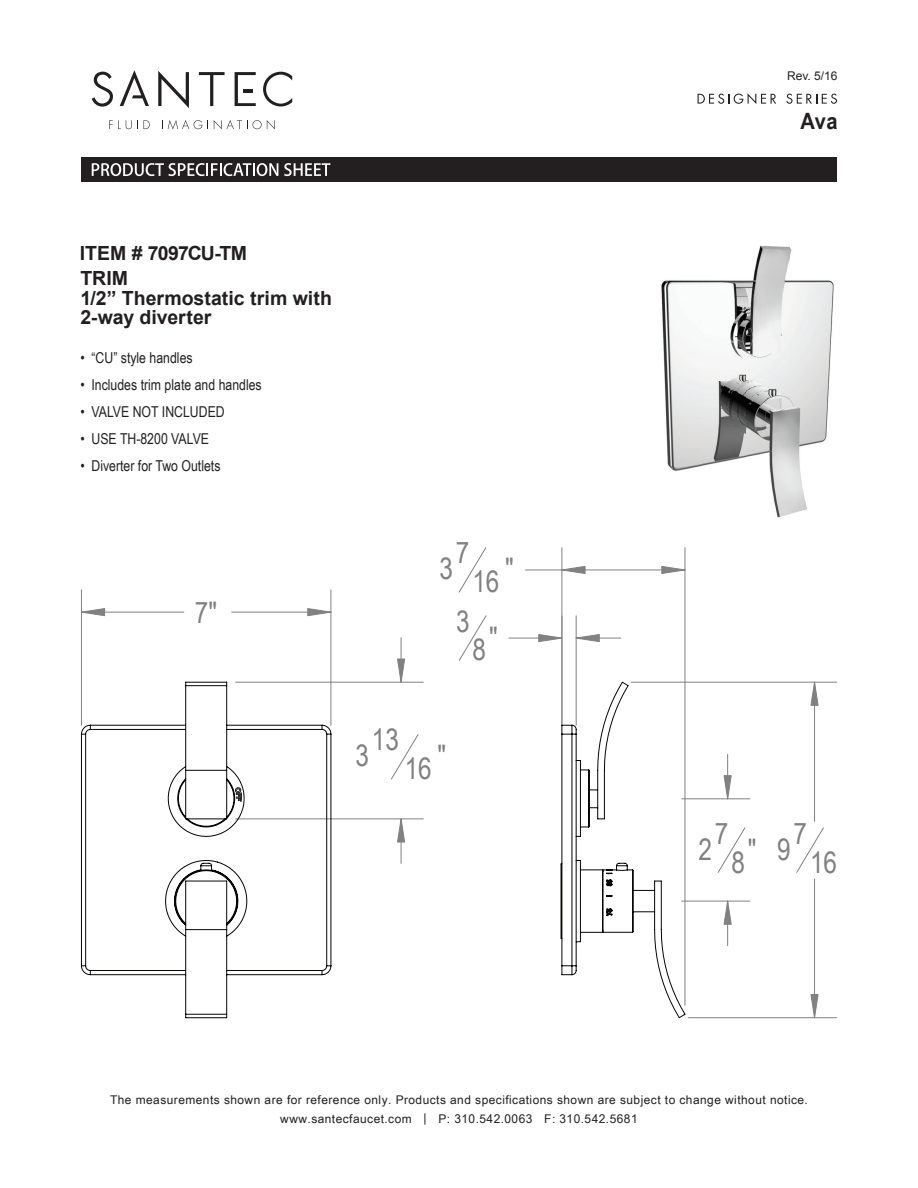
<style>
.page{position:relative;width:918px;height:1188px;background:#fff}
.page>*{position:absolute;margin:0;border:0;box-sizing:border-box;transform-origin:0 0}
.t1{font:29.7px "Arial Narrow";color:#808180}
.t2{font:700 22.5px "Arial Narrow";color:#231f20;scale:1.09 1}
.t3{font:700 19.5px/25.8px "Arial";color:#231f20}
.t4{font:15px "Arial Narrow";color:#231f20}
.t5{font:12px/19px "Arial Narrow";letter-spacing:.03em;color:#231f20;text-align:center;scale:1.22 1}
.t6{font:12px "Arial";color:#231f20}
</style>
<div class="page">
<svg style="left:109px;top:120px;width:29px;height:9px"></svg>
<svg style="left:144px;top:120px;width:6px;height:9px"></svg>
<svg style="left:162px;top:120px;width:40px;height:9px"></svg>
<svg style="left:213px;top:120px;width:62px;height:9px"></svg>
<svg style="left:92px;top:72px;width:21px;height:35px"></svg>
<svg style="left:158px;top:71px;width:31px;height:37px"></svg>
<svg style="left:199px;top:72px;width:26px;height:34px"></svg>
<svg style="left:263px;top:72px;width:29px;height:35px"></svg>
<svg style="left:235px;top:72px;width:21px;height:34px"></svg>
<svg style="left:120px;top:70px;width:29px;height:36px"></svg>
<div style="left:81px;top:157px;width:756px;height:25px;background:#231f20"></div>
<svg style="left:698px;top:93px;width:78px;height:11px"></svg>
<svg style="left:786px;top:94px;width:51px;height:10px"></svg>
<svg style="left:92px;top:163px;width:186px;height:13px"></svg>
<svg style="left:284px;top:163px;width:46px;height:13px"></svg>
<img style="left:661px;top:245px;width:173px;height:273px">
<hr style="left:562px;top:570px;width:123px;height:1px;background:#808180">
<hr style="left:525px;top:570px;width:37px;height:1px;background:#808180">
<hr style="left:685px;top:548px;width:1px;height:457px;background:#808180">
<hr style="left:562px;top:548px;width:1px;height:177px;background:#808180">
<svg style="left:459px;top:547px;width:27px;height:46px"></svg>
<hr style="left:814px;top:879px;width:1px;height:139px;background:#808180">
<hr style="left:814px;top:682px;width:1px;height:139px;background:#808180">
<hr style="left:688px;top:1017px;width:149px;height:1px;background:#808180">
<hr style="left:631px;top:682px;width:206px;height:1px;background:#808180">
<svg style="left:796px;top:827px;width:28px;height:46px"></svg>
<hr style="left:727px;top:901px;width:1px;height:45px;background:#808180">
<hr style="left:727px;top:754px;width:1px;height:45px;background:#808180">
<hr style="left:682px;top:901px;width:68px;height:1px;background:#808180">
<hr style="left:682px;top:799px;width:68px;height:1px;background:#808180">
<svg style="left:718px;top:827px;width:27px;height:46px"></svg>
<hr style="left:509px;top:638px;width:53px;height:1px;background:#808180">
<hr style="left:576px;top:638px;width:45px;height:1px;background:#808180">
<hr style="left:576px;top:616px;width:1px;height:109px;background:#808180">
<svg style="left:459px;top:615px;width:28px;height:46px"></svg>
<hr style="left:401px;top:819px;width:1px;height:44px;background:#808180">
<hr style="left:401px;top:638px;width:1px;height:44px;background:#808180">
<hr style="left:236px;top:819px;width:187px;height:1px;background:#808180">
<hr style="left:236px;top:682px;width:187px;height:1px;background:#808180">
<svg style="left:391px;top:734px;width:28px;height:46px"></svg>
<hr style="left:232px;top:612px;width:99px;height:1px;background:#808180">
<hr style="left:81px;top:612px;width:103px;height:1px;background:#808180">
<hr style="left:331px;top:590px;width:1px;height:135px;background:#808180">
<hr style="left:81px;top:590px;width:1px;height:135px;background:#808180">
<svg style="left:661px;top:566px;width:24px;height:8px"></svg>
<svg style="left:561px;top:566px;width:24px;height:8px"></svg>
<svg style="left:811px;top:994px;width:8px;height:24px"></svg>
<svg style="left:811px;top:682px;width:8px;height:24px"></svg>
<svg style="left:724px;top:901px;width:8px;height:24px"></svg>
<svg style="left:724px;top:775px;width:8px;height:24px"></svg>
<svg style="left:538px;top:634px;width:24px;height:8px"></svg>
<svg style="left:576px;top:634px;width:24px;height:8px"></svg>
<svg style="left:397px;top:818px;width:8px;height:24px"></svg>
<svg style="left:397px;top:659px;width:8px;height:24px"></svg>
<svg style="left:307px;top:608px;width:24px;height:8px"></svg>
<svg style="left:82px;top:608px;width:23px;height:8px"></svg>
<svg style="left:81px;top:682px;width:250px;height:336px"></svg>
<svg style="left:561px;top:682px;width:124px;height:336px"></svg>
<p class="t6" style="left:787px;top:68px;width:52px">Rev. 5/16</p>
<h3 class="t3" style="left:80px;top:240px;width:169px">ITEM # 7097CU-TM<br>TRIM</h3>
<h3 class="t3" style="left:80px;top:289px;width:253px;line-height:19.5px">1/2” Thermostatic trim with<br>2-way diverter</h3>
<p class="t4" style="left:80px;top:347px;width:114px">• “CU” style handles</p>
<p class="t4" style="left:80px;top:374px;width:183px">• Includes trim plate and handles</p>
<p class="t4" style="left:80px;top:401px;width:146px">• VALVE NOT INCLUDED</p>
<p class="t4" style="left:80px;top:428px;width:130px">• USE TH-8200 VALVE</p>
<p class="t4" style="left:80px;top:455px;width:142px">• Diverter for Two Outlets</p>
<h1 class="t1" style="left:195px;top:591px;width:24px">7"</h1>
<h1 class="t1" style="left:456px;top:531px;width:15px">7</h1>
<h1 class="t1" style="left:439px;top:547px;width:15px">3</h1>
<h1 class="t1" style="left:472px;top:560px;width:43px">16"</h1>
<h1 class="t1" style="left:456px;top:599px;width:15px">3</h1>
<h1 class="t1" style="left:473px;top:622px;width:27px">8"</h1>
<h1 class="t1" style="left:372px;top:718px;width:29px">13</h1>
<h1 class="t1" style="left:355px;top:734px;width:15px">3</h1>
<h1 class="t1" style="left:405px;top:747px;width:43px">16"</h1>
<h2 class="t2" style="left:800px;top:104px;width:36px">Ava</h2>
<h1 class="t1" style="left:715px;top:811px;width:15px">7</h1>
<h1 class="t1" style="left:794px;top:811px;width:15px">7</h1>
<h1 class="t1" style="left:699px;top:827px;width:15px">2</h1>
<h1 class="t1" style="left:731px;top:827px;width:61px">8" 9</h1>
<h1 class="t1" style="left:810px;top:840px;width:29px">16</h1>
<p class="t5" style="left:110px;top:1090px;width:574px">The measurements shown are for reference only. Products and specifications shown are subject to change without notice. www.santecfaucet.com | P: 310.542.0063 F: 310.542.5681</p>
</div>
